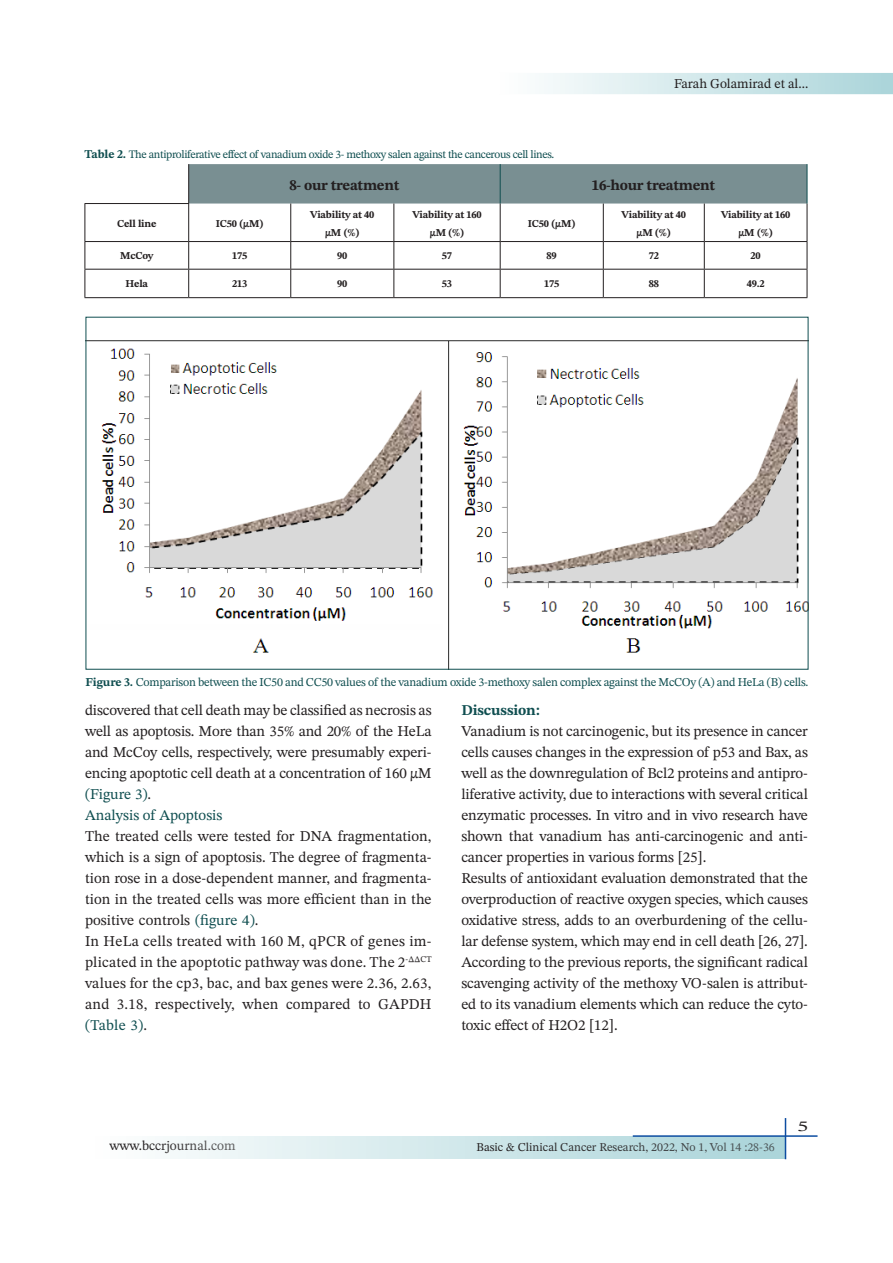
<style>
.page{position:relative;width:893px;height:1263px;background:#fff}
.page>*{position:absolute;margin:0;border:0;box-sizing:border-box;transform-origin:0 0}
.t1{font:15px/21px "STIX Two Text";letter-spacing:-.01em;color:#231f20;text-align:justify}
.t2{font:700 15px "STIX Two Text";letter-spacing:-.02em;color:#231f20}
.t3{font:15px "STIX Two Text";color:#0f4e50}
.t4{font:700 15px "STIX Two Text";letter-spacing:-.01em;color:#0f4e50}
.t5{font:15px "STIX Two Text";letter-spacing:-.01em;color:#231f20;scale:1.5 1}
.t6{font:13.5px "STIX Two Text";color:#231f20}
.t7{font:12px "STIX Two Text";letter-spacing:-.02em;color:#0f4e50}
.t8{font:12px "STIX Two Text";color:#231f20}
.t9{font:11.4px "STIX Two Text";letter-spacing:-.03em;color:#0f4e50}
.t10{font:700 10.5px/18px "STIX Two Text";letter-spacing:-.02em;color:#231f20;text-align:center}
.s1{font-weight:700;font-size:12px}
.s2{font-weight:700}
.s3{color:#0f4e50}
</style>
<div class="page">
<div style="left:90px;top:1136px;width:695px;height:22px;background:linear-gradient(to right,#fffffe,#a9d4d9)"></div>
<hr style="left:633px;top:1135px;width:184px;height:2px;background:#0d4da1">
<hr style="left:785px;top:1118px;width:1px;height:41px;background:#0d4da1">
<svg style="left:544px;top:73px;width:349px;height:22px;background:#d1e7ea"></svg>
<div style="left:189px;top:164px;width:618px;height:40px;background:#798f92"></div>
<hr style="left:85px;top:204px;width:1px;height:37px;background:#231f20">
<hr style="left:188px;top:204px;width:1px;height:37px;background:#231f20">
<hr style="left:290px;top:204px;width:1px;height:37px;background:#231f20">
<hr style="left:393px;top:204px;width:1px;height:37px;background:#231f20">
<hr style="left:500px;top:204px;width:1px;height:37px;background:#231f20">
<hr style="left:603px;top:204px;width:1px;height:37px;background:#231f20">
<hr style="left:704px;top:204px;width:1px;height:37px;background:#231f20">
<hr style="left:807px;top:204px;width:1px;height:37px;background:#231f20">
<hr style="left:85px;top:241px;width:104px;height:1px;background:#231f20">
<hr style="left:189px;top:241px;width:102px;height:1px;background:#231f20">
<hr style="left:291px;top:241px;width:103px;height:1px;background:#231f20">
<hr style="left:394px;top:241px;width:106px;height:1px;background:#231f20">
<hr style="left:500px;top:241px;width:103px;height:1px;background:#231f20">
<hr style="left:603px;top:241px;width:101px;height:1px;background:#231f20">
<hr style="left:704px;top:241px;width:103px;height:1px;background:#231f20">
<hr style="left:85px;top:269px;width:104px;height:1px;background:#231f20">
<svg style="left:85px;top:242px;width:1px;height:55px"></svg>
<hr style="left:189px;top:269px;width:102px;height:1px;background:#231f20">
<svg style="left:188px;top:242px;width:1px;height:55px"></svg>
<hr style="left:291px;top:269px;width:103px;height:1px;background:#231f20">
<svg style="left:290px;top:242px;width:1px;height:55px"></svg>
<hr style="left:394px;top:269px;width:106px;height:1px;background:#231f20">
<svg style="left:393px;top:242px;width:1px;height:55px"></svg>
<hr style="left:500px;top:269px;width:103px;height:1px;background:#231f20">
<svg style="left:500px;top:242px;width:1px;height:55px"></svg>
<hr style="left:603px;top:269px;width:101px;height:1px;background:#231f20">
<svg style="left:603px;top:242px;width:1px;height:55px"></svg>
<hr style="left:704px;top:269px;width:103px;height:1px;background:#231f20">
<svg style="left:704px;top:242px;width:1px;height:55px"></svg>
<svg style="left:807px;top:242px;width:1px;height:55px"></svg>
<hr style="left:85px;top:297px;width:104px;height:1px;background:#231f20">
<hr style="left:189px;top:297px;width:102px;height:1px;background:#231f20">
<hr style="left:291px;top:297px;width:103px;height:1px;background:#231f20">
<hr style="left:394px;top:297px;width:106px;height:1px;background:#231f20">
<hr style="left:500px;top:297px;width:103px;height:1px;background:#231f20">
<hr style="left:603px;top:297px;width:101px;height:1px;background:#231f20">
<hr style="left:704px;top:297px;width:103px;height:1px;background:#231f20">
<hr style="left:500px;top:164px;width:1px;height:40px;background:#0f4e50">
<hr style="left:807px;top:164px;width:1px;height:40px;background:#0f4e50">
<hr style="left:188px;top:164px;width:1px;height:39px;background:#231f20">
<hr style="left:85px;top:203px;width:104px;height:1px;background:#231f20">
<img style="left:88px;top:340px;width:718px;height:328px">
<p class="t9" style="left:85px;top:146px;width:471px"><span class="s1">Table 2.</span> The antiproliferative effect of vanadium oxide 3- methoxy salen against the cancerous cell lines.</p>
<p class="t6" style="left:674px;top:74px;width:136px">Farah Golamirad et al...</p>
<p class="t2" style="left:289px;top:174px;width:112px">8- our treatment</p>
<p class="t2" style="left:592px;top:174px;width:125px">16-hour treatment</p>
<p class="t10" style="left:117px;top:214px;width:41px">Cell line</p>
<p class="t10" style="left:216px;top:214px;width:49px">IC50 (µM)</p>
<p class="t10" style="left:310px;top:205px;width:66px">Viability at 40 µM (%)</p>
<p class="t10" style="left:412px;top:205px;width:71px">Viability at 160 µM (%)</p>
<p class="t10" style="left:528px;top:214px;width:49px">IC50 (µM)</p>
<p class="t10" style="left:622px;top:205px;width:66px">Viability at 40 µM (%)</p>
<p class="t10" style="left:721px;top:205px;width:71px">Viability at 160 µM (%)</p>
<p class="t10" style="left:120px;top:247px;width:35px">McCoy</p>
<p class="t10" style="left:232px;top:247px;width:17px">175</p>
<p class="t10" style="left:337px;top:247px;width:12px">90</p>
<p class="t10" style="left:442px;top:247px;width:12px">57</p>
<p class="t10" style="left:547px;top:247px;width:12px">89</p>
<p class="t10" style="left:649px;top:247px;width:12px">72</p>
<p class="t10" style="left:751px;top:247px;width:12px">20</p>
<p class="t10" style="left:125px;top:275px;width:24px">Hela</p>
<p class="t10" style="left:232px;top:275px;width:17px">213</p>
<p class="t10" style="left:337px;top:275px;width:12px">90</p>
<p class="t10" style="left:442px;top:275px;width:12px">53</p>
<p class="t10" style="left:544px;top:275px;width:17px">175</p>
<p class="t10" style="left:649px;top:275px;width:12px">88</p>
<p class="t10" style="left:747px;top:275px;width:19px">49.2</p>
<p class="t7" style="left:86px;top:673px;width:724px"><span class="s2">Figure 3.</span> Comparison between the IC50 and CC50 values of the vanadium oxide 3-methoxy salen complex against the McCOy (A) and HeLa (B) cells.</p>
<p class="t1" style="left:85px;top:700px;width:348px">discovered that cell death may be classified as necrosis as well as apoptosis. More than 35% and 20% of the HeLa and McCoy cells, respectively, were presumably experi&shy;encing apoptotic cell death at a concentration of 160 µM <span class="s3">(Figure 3)</span>.</p>
<p class="t3" style="left:85px;top:804px;width:139px">Analysis of Apoptosis</p>
<p class="t1" style="left:85px;top:826px;width:348px">The treated cells were tested for DNA fragmentation, which is a sign of apoptosis. The degree of fragmenta&shy;tion rose in a dose-dependent manner, and fragmenta&shy;tion in the treated cells was more efficient than in the positive controls <span class="s3">(figure 4)</span>.</p>
<p class="t1" style="left:85px;top:931px;width:348px">In HeLa cells treated with 160 M, qPCR of genes im&shy;plicated in the apoptotic pathway was done. The 2<sup>-∆∆CT </sup>values for the cp3, bac, and bax genes were 2.36, 2.63, and 3.18, respectively, when compared to GAPDH <span class="s3">(Table 3)</span>.</p>
<p class="t4" style="left:461px;top:699px;width:80px">Discussion:</p>
<p class="t1" style="left:461px;top:720px;width:348px">Vanadium is not carcinogenic, but its presence in cancer cells causes changes in the expression of p53 and Bax, as well as the downregulation of Bcl2 proteins and antipro&shy;liferative activity, due to interactions with several critical enzymatic processes. In vitro and in vivo research have shown that vanadium has anti-carcinogenic and anti&shy;cancer properties in various forms [25].</p>
<p class="t1" style="left:461px;top:867px;width:348px">Results of antioxidant evaluation demonstrated that the overproduction of reactive oxygen species, which causes oxidative stress, adds to an overburdening of the cellu&shy;lar defense system, which may end in cell death [26, 27].<br>According to the previous reports, the significant radical scavenging activity of the methoxy VO-salen is attribut&shy;ed to its vanadium elements which can reduce the cyto&shy;toxic effect of H2O2 [12].</p>
<p class="t6" style="left:109px;top:1136px;width:128px">www.bccrjournal.com</p>
<p class="t8" style="left:477px;top:1139px;width:300px">Basic &amp; Clinical Cancer Research, 2022, No 1, Vol 14 :28-36</p>
<p class="t5" style="left:797px;top:1115px;width:9px">5</p>
</div>
